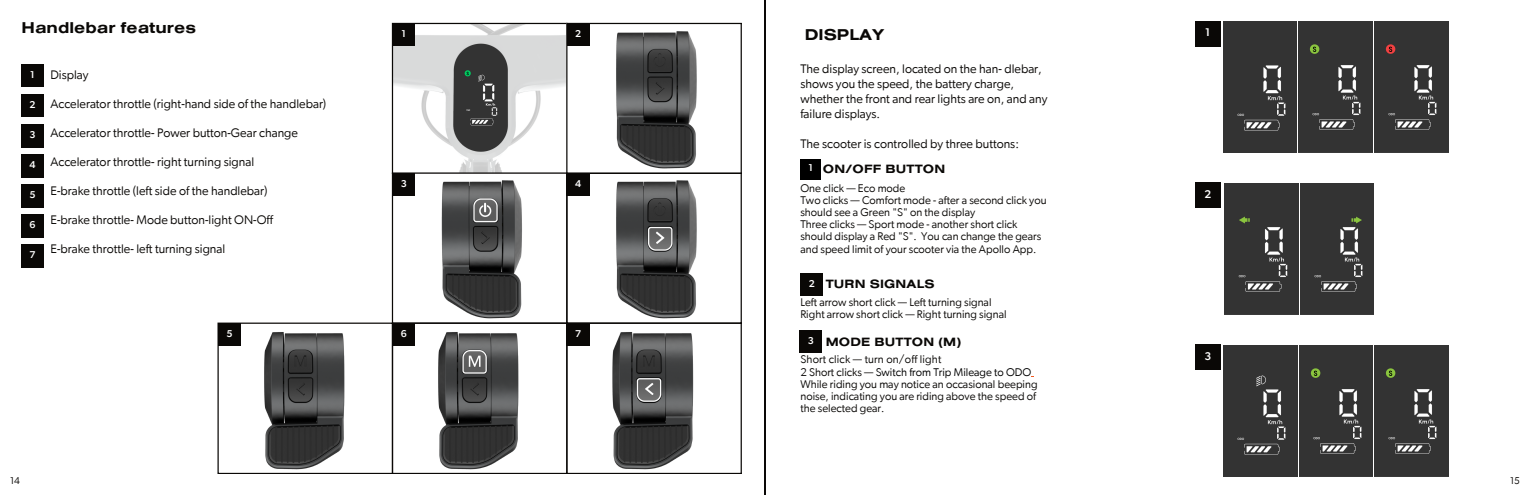
<style>
.page{position:relative;width:1530px;height:495px;background:#fff}
.page>*{position:absolute;margin:0;border:0;box-sizing:border-box;transform-origin:0 0}
.t1{font:700 16.25px "Nimbus San Ext";color:#0a0806}
.t2{font:12.5px/15px "Gibson";color:#0a0806}
.t3{font:700 12.5px "Nimbus San Ext";letter-spacing:.015em;color:#0a0806}
.t4{font:11.25px/12.2px "Gibson";color:#0a0806}
.t5{font:500 11.25px "Gibson";color:#fff}
.t6{font:500 10px "Gibson";color:#fff}
.t7{font:10px "Gibson";color:#0a0806}
.s1{color:#fff}
.s2{color:#000}
</style>
<div class="page">
<hr style="left:765px;top:0;width:1px;height:495px;background:#0a0806">
<svg style="left:217px;top:23px;width:525px;height:451px"></svg>
<div style="left:21px;top:64px;width:23px;height:23px;background:#0a0806"></div>
<div style="left:21px;top:215px;width:23px;height:22px;background:#0a0806"></div>
<div style="left:21px;top:94px;width:23px;height:23px;background:#0a0806"></div>
<div style="left:21px;top:245px;width:23px;height:22px;background:#0a0806"></div>
<div style="left:21px;top:125px;width:23px;height:22px;background:#0a0806"></div>
<div style="left:21px;top:185px;width:23px;height:22px;background:#0a0806"></div>
<div style="left:21px;top:155px;width:23px;height:22px;background:#0a0806"></div>
<div style="left:218px;top:323px;width:23px;height:23px;background:#0a0806"></div>
<div style="left:392px;top:23px;width:23px;height:23px;background:#0a0806"></div>
<div style="left:392px;top:173px;width:23px;height:23px;background:#0a0806"></div>
<div style="left:392px;top:323px;width:23px;height:23px;background:#0a0806"></div>
<div style="left:567px;top:23px;width:22px;height:23px;background:#0a0806"></div>
<img style="left:1299px;top:22px;width:73px;height:130px">
<img style="left:1300px;top:184px;width:74px;height:131px">
<img style="left:1299px;top:345px;width:149px;height:131px">
<img style="left:1374px;top:22px;width:74px;height:131px">
<img style="left:1223px;top:22px;width:74px;height:131px">
<img style="left:1225px;top:184px;width:73px;height:130px">
<img style="left:1224px;top:346px;width:73px;height:131px">
<div style="left:800px;top:274px;width:23px;height:22px;background:#0a0806"></div>
<div style="left:799px;top:330px;width:23px;height:23px;background:#0a0806"></div>
<div style="left:1195px;top:21px;width:25px;height:25px;background:#0a0806"></div>
<div style="left:1195px;top:183px;width:25px;height:25px;background:#0a0806"></div>
<div style="left:1195px;top:344px;width:25px;height:26px;background:#0a0806"></div>
<div style="left:800px;top:159px;width:21px;height:20px;background:#000"></div>
<h1 class="t1" style="left:22px;top:23px;width:176px">Handlebar features</h1>
<p class="t2" style="left:50px;top:68px;width:40px">Display</p>
<p class="t2" style="left:50px;top:97px;width:277px">Accelerator throttle (right-hand side of the handlebar)</p>
<p class="t2" style="left:50px;top:126px;width:249px">Accelerator throttle- Power button-Gear change</p>
<p class="t2" style="left:50px;top:155px;width:205px">Accelerator throttle- right turning signal</p>
<p class="t2" style="left:50px;top:184px;width:219px">E-brake throttle (left side of the handlebar)</p>
<p class="t2" style="left:50px;top:213px;width:224px">E-brake throttle- Mode button-light ON-Off</p>
<p class="t2" style="left:50px;top:242px;width:176px">E-brake throttle- left turning signal</p>
<p class="t6" style="left:30px;top:70px;width:6px">1</p>
<p class="t6" style="left:29px;top:100px;width:8px">2</p>
<p class="t6" style="left:29px;top:130px;width:8px">3</p>
<p class="t6" style="left:29px;top:160px;width:8px">4</p>
<p class="t6" style="left:29px;top:190px;width:8px">5</p>
<p class="t6" style="left:29px;top:220px;width:8px">6</p>
<p class="t6" style="left:29px;top:250px;width:8px">7</p>
<p class="t6" style="left:226px;top:329px;width:8px">5</p>
<p class="t6" style="left:401px;top:29px;width:6px">1</p>
<p class="t6" style="left:575px;top:29px;width:8px">2</p>
<p class="t6" style="left:401px;top:179px;width:8px">3</p>
<p class="t6" style="left:401px;top:329px;width:8px">6</p>
<p class="t6" style="left:575px;top:179px;width:8px">4</p>
<p class="t6" style="left:575px;top:329px;width:8px">7</p>
<h1 class="t1" style="left:805px;top:29px;width:81px">DISPLAY</h1>
<p class="t5" style="left:1205px;top:27px;width:7px">1</p>
<p class="t2" style="left:800px;top:61px;width:249px">The display screen, located on the han- dlebar, shows you the speed, the battery charge, whether the front and rear lights are on, and any failure displays.</p>
<p class="t2" style="left:800px;top:136px;width:225px">The scooter is controlled by three buttons:<span class="s1">1</span></p>
<p class="t6" style="left:808px;top:163px;width:6px">1</p>
<p class="t3" style="left:823px;top:165px;width:124px">ON/OFF BUTTON</p>
<p class="t4" style="left:800px;top:182px;width:248px">One click — Eco mode<br>Two clicks — Comfort mode - after a second click you should see a Green "S" on the display<br>Three clicks — Sport mode - another short click should display a Red "S". You can change the gears and speed limit of your scooter via the Apollo App.</p>
<p class="t6" style="left:809px;top:279px;width:8px">2</p>
<p class="t3" style="left:826px;top:279px;width:110px">TURN SIGNALS</p>
<p class="t4" style="left:800px;top:297px;width:208px">Left arrow short click — Left turning signal<br>Right arrow short click — Right turning signal</p>
<p class="t3" style="left:826px;top:337px;width:137px">MODE BUTTON (M)</p>
<p class="t4" style="left:800px;top:354px;width:239px">Short click — turn on/off light<br>2 Short clicks — <span class="s2">Switch from Trip Mileage to ODO </span>While riding you may notice an occasional beeping noise, indicating you are riding above the speed of the selected gear.</p>
<p class="t6" style="left:808px;top:336px;width:8px">3</p>
<p class="t5" style="left:1204px;top:189px;width:8px">2</p>
<p class="t5" style="left:1204px;top:351px;width:8px">3</p>
<p class="t7" style="left:10px;top:476px;width:11px">14</p>
<p class="t7" style="left:1510px;top:476px;width:11px">15</p>
</div>
